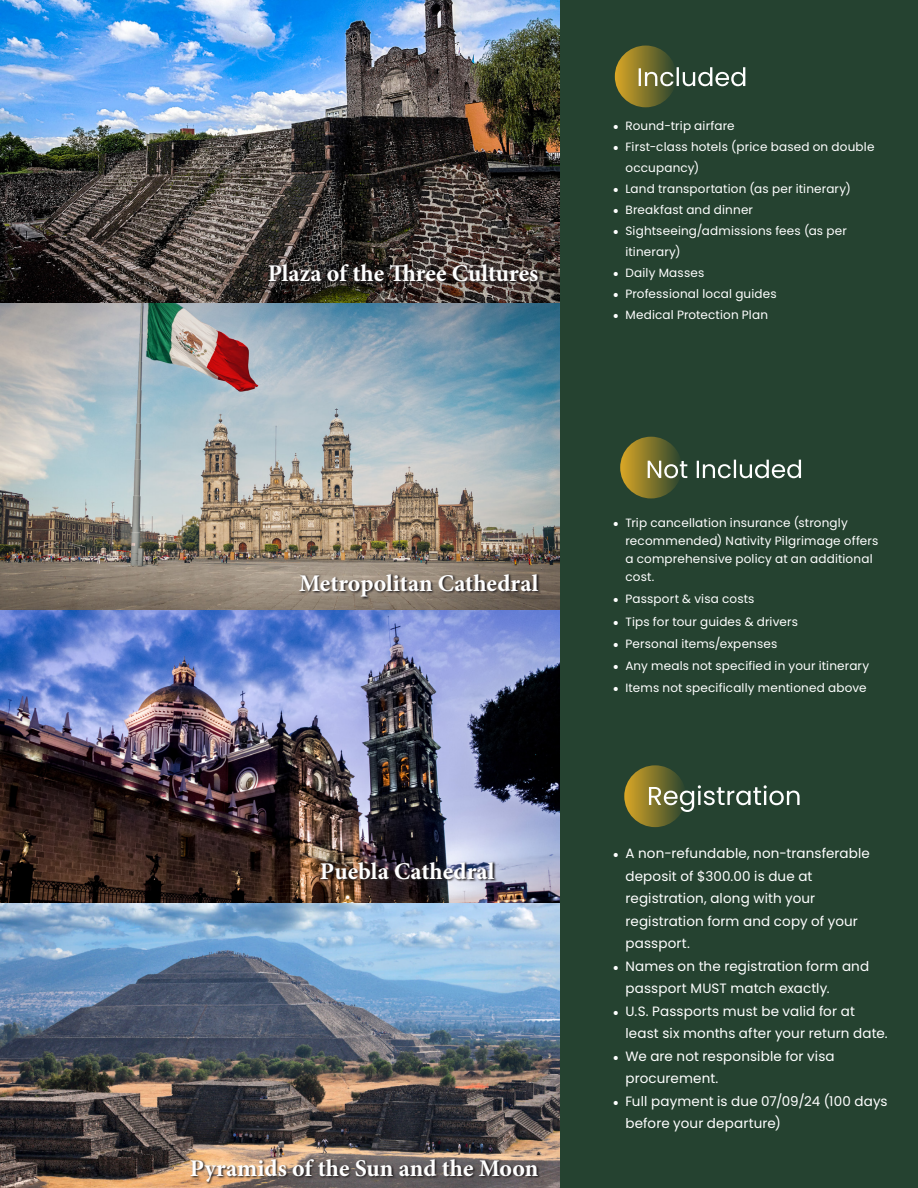
<style>
.page{position:relative;width:918px;height:1188px;background:#fff}
.page>*{position:absolute;margin:0;border:0;box-sizing:border-box;transform-origin:0 0}
.t1{font:700 24px "Minion Pro";color:#fff}
.t2{font:13.5px/22.5px "Poppins";letter-spacing:.01em;color:#fff}
.t3{font:12px/18px "Poppins";letter-spacing:.015em;color:#fff}
.s1{font-family:"Minion Variable Concept";font-size:13.5px}
.s2{font-family:"Minion Variable Concept"}
</style>
<div class="page">
<div style="left:560px;top:0;width:358px;height:1188px;background:#254230"></div>
<img style="left:0;top:0;width:560px;height:610px">
<img style="left:0;top:610px;width:560px;height:293px">
<img style="left:0;top:903px;width:560px;height:285px">
<svg style="left:268px;top:263px;width:273px;height:22px;background:#39312f"></svg>
<svg style="left:300px;top:573px;width:241px;height:27px;background:#766b60"></svg>
<img style="left:320px;top:861px;width:178px;height:21px">
<svg style="left:190px;top:1158px;width:351px;height:27px;background:#72635a"></svg>
<div style="left:615px;top:46px;width:62px;height:61px;background:linear-gradient(to right,#d9a625,#2b4530);border-radius:50%"></div>
<svg style="left:639px;top:67px;width:106px;height:19px"></svg>
<div style="left:620px;top:437px;width:62px;height:61px;background:linear-gradient(to right,#daa725,#2b462f);border-radius:50%"></div>
<svg style="left:648px;top:460px;width:153px;height:18px"></svg>
<div style="left:624px;top:765px;width:62px;height:62px;background:linear-gradient(to right,#d7a526,#2d462f);border-radius:50%"></div>
<svg style="left:649px;top:785px;width:151px;height:27px"></svg>
<p class="t1" style="left:268px;top:256px;width:272px">Plaza of the Three Cultures</p>
<p class="t3" style="left:613px;top:117px;width:124px"><span class="s1">•</span> Round-trip airfare</p>
<p class="t3" style="left:625px;top:137px;width:250px;line-height:21px;text-indent:-13px"><span class="s1">•</span> First-class hotels (price based on double occupancy)</p>
<p class="t3" style="left:613px;top:180px;width:240px"><span class="s1">•</span> Land transportation (as per itinerary)</p>
<p class="t3" style="left:613px;top:201px;width:142px"><span class="s1">•</span> Breakfast and dinner</p>
<p class="t3" style="left:625px;top:221px;width:223px;line-height:21px;text-indent:-13px"><span class="s1">•</span> Sightseeing/admissions fees (as per itinerary)</p>
<p class="t3" style="left:613px;top:264px;width:93px"><span class="s1">•</span> Daily Masses</p>
<p class="t3" style="left:613px;top:285px;width:166px"><span class="s1">•</span> Professional local guides</p>
<p class="t3" style="left:613px;top:306px;width:157px"><span class="s1">•</span> Medical Protection Plan</p>
<p class="t1" style="left:299px;top:566px;width:241px">Metropolitan Cathedral</p>
<p class="t1" style="left:320px;top:854px;width:176px">Puebla Cathedral</p>
<p class="t1" style="left:190px;top:1151px;width:350px">Pyramids of the Sun and the Moon</p>
<p class="t3" style="left:625px;top:514px;width:255px;text-indent:-13px"><span class="s1">•</span> Trip cancellation insurance (strongly recommended) Nativity Pilgrimage offers a comprehensive policy at an additional cost.</p>
<p class="t3" style="left:613px;top:590px;width:143px"><span class="s1">•</span> Passport &amp; visa costs</p>
<p class="t3" style="left:613px;top:613px;width:187px"><span class="s1">•</span> Tips for tour guides &amp; drivers</p>
<p class="t3" style="left:613px;top:635px;width:166px"><span class="s1">•</span> Personal items/expenses</p>
<p class="t3" style="left:613px;top:657px;width:258px"><span class="s1">•</span> Any meals not specified in your itinerary</p>
<p class="t3" style="left:613px;top:679px;width:255px"><span class="s1">•</span> Items not specifically mentioned above</p>
<p class="t2" style="left:625px;top:842px;width:246px;text-indent:-13px"><span class="s2">•</span> A non-refundable, non-transferable deposit of $300.00 is due at registration, along with your registration form and copy of your passport.</p>
<p class="t2" style="left:625px;top:955px;width:245px;text-indent:-13px"><span class="s2">•</span> Names on the registration form and passport MUST match exactly.</p>
<p class="t2" style="left:625px;top:1000px;width:264px;text-indent:-13px"><span class="s2">•</span> U.S. Passports must be valid for at least six months after your return date.</p>
<p class="t2" style="left:625px;top:1045px;width:211px;text-indent:-13px"><span class="s2">•</span> We are not responsible for visa procurement.</p>
<p class="t2" style="left:625px;top:1090px;width:264px;text-indent:-13px"><span class="s2">•</span> Full payment is due 07/09/24 (100 days before your departure)</p>
</div>
